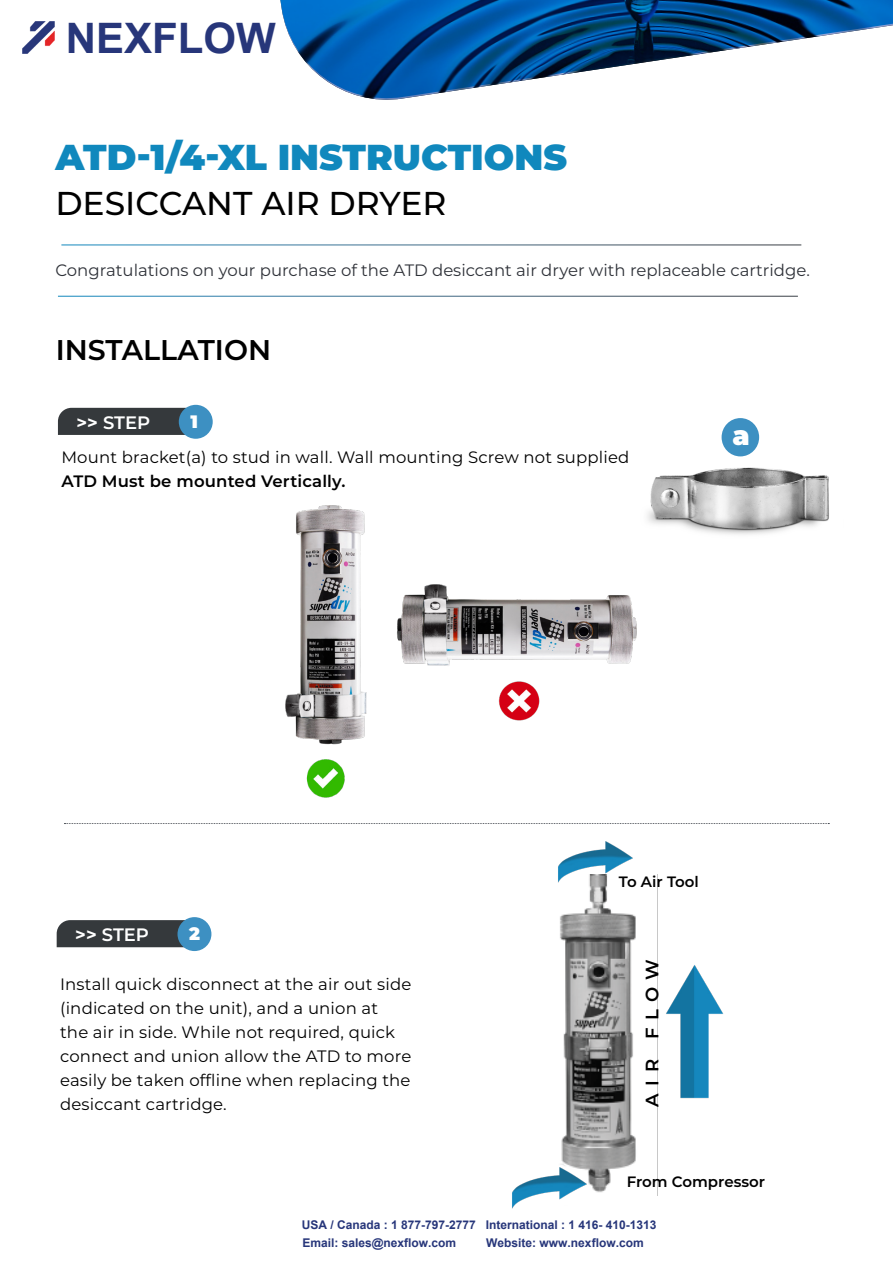
<style>
.page{position:relative;width:893px;height:1263px;background:#fff}
.page>*{position:absolute;margin:0;border:0;box-sizing:border-box;transform-origin:0 0}
.t1{font:700 42px "Arial";color:#27367a}
.t2{font:900 36px "Montserrat";color:#1088bd}
.t3{font:500 33px "Montserrat";color:#000}
.t4{font:600 28.5px "Montserrat";color:#000}
.t5{font:900 27px "Montserrat";color:#fff}
.t6{font:600 18px "Montserrat";color:#fff}
.t7{font:600 18px "Montserrat";letter-spacing:.41em;color:#000}
.t8{font:900 18px "Montserrat";color:#fff}
.t9{font:16.5px/24px "Montserrat";letter-spacing:.01em;color:#000}
.t10{font:16.5px "Montserrat";color:#2e3138}
.t11{font:600 16.5px "Montserrat";letter-spacing:.01em;color:#000}
.t12{font:600 15px "Montserrat";color:#000}
.t13{font:700 12px/18px "Arial";color:#27367a}
.s1{font-weight:700}
</style>
<div class="page">
<img style="left:280px;top:0;width:613px;height:100px">
<div style="left:58px;top:408px;width:128px;height:27px;background:#35393c"></div>
<div style="left:179px;top:405px;width:34px;height:34px;background:#3d90c2;border-radius:50%"></div>
<img style="left:647px;top:443px;width:182px;height:92px">
<div style="left:722px;top:418px;width:37px;height:38px;background:#3d90c2;border-radius:50%"></div>
<img style="left:285px;top:505px;width:82px;height:240px">
<img style="left:306px;top:759px;width:39px;height:39px">
<img style="left:346px;top:572px;width:291px;height:97px">
<img style="left:498px;top:681px;width:42px;height:40px">
<div style="left:57px;top:920px;width:127px;height:27px;background:#35393c"></div>
<div style="left:177px;top:917px;width:34px;height:34px;background:#3d90c2;border-radius:50%"></div>
<img style="left:558px;top:874px;width:100px;height:322px">
<img style="left:558px;top:841px;width:74px;height:41px">
<img style="left:666px;top:965px;width:58px;height:134px">
<img style="left:512px;top:1168px;width:74px;height:40px">
<svg style="left:64px;top:823px;width:765px;height:1px"></svg>
<img style="left:23px;top:22px;width:31px;height:32px">
<h1 class="t1" style="left:66px;top:8px;width:212px">NEXFLOW</h1>
<h2 class="t2" style="left:55px;top:130px;width:513px">ATD-1/4-XL INSTRUCTIONS</h2>
<h3 class="t3" style="left:55px;top:180px;width:393px">DESICCANT AIR DRYER</h3>
<p class="t10" style="left:55px;top:258px;width:756px">Congratulations on your purchase of the ATD desiccant air dryer with replaceable cartridge.</p>
<h3 class="t4" style="left:56px;top:329px;width:217px">INSTALLATION</h3>
<p class="t6" style="left:76px;top:409px;width:75px"><span class="s1">&gt;&gt;</span> STEP</p>
<p class="t8" style="left:190px;top:408px;width:9px">1</p>
<p class="t9" style="left:61px;top:444px;width:570px">Mount bracket(a) to stud in wall. Wall mounting Screw not supplied</p>
<p class="t11" style="left:61px;top:469px;width:285px">ATD Must be mounted Vertically.</p>
<h3 class="t5" style="left:732px;top:415px;width:19px">a</h3>
<p class="t6" style="left:75px;top:922px;width:75px"><span class="s1">&gt;&gt;</span> STEP</p>
<p class="t8" style="left:189px;top:920px;width:12px">2</p>
<p class="t9" style="left:60px;top:971px;width:353px">Install quick disconnect at the air out side (indicated on the unit), and a union at<br>the air in side. While not required, quick connect and union allow the ATD to more easily be taken offline when replacing the desiccant cartridge.</p>
<p class="t12" style="left:619px;top:871px;width:81px">To Air Tool</p>
<p class="t7" style="left:639px;top:1106px;width:149px;rotate:-90deg">AIR FLOW</p>
<p class="t12" style="left:627px;top:1171px;width:140px">From Compressor</p>
<p class="t13" style="left:302px;top:1216px;width:356px">USA / Canada : 1 877-797-2777 International : 1 416- 410-1313<br>Email: sales@nexflow.com</p>
<p class="t13" style="left:486px;top:1234px;width:159px">Website: www.nexflow.com</p>
</div>
